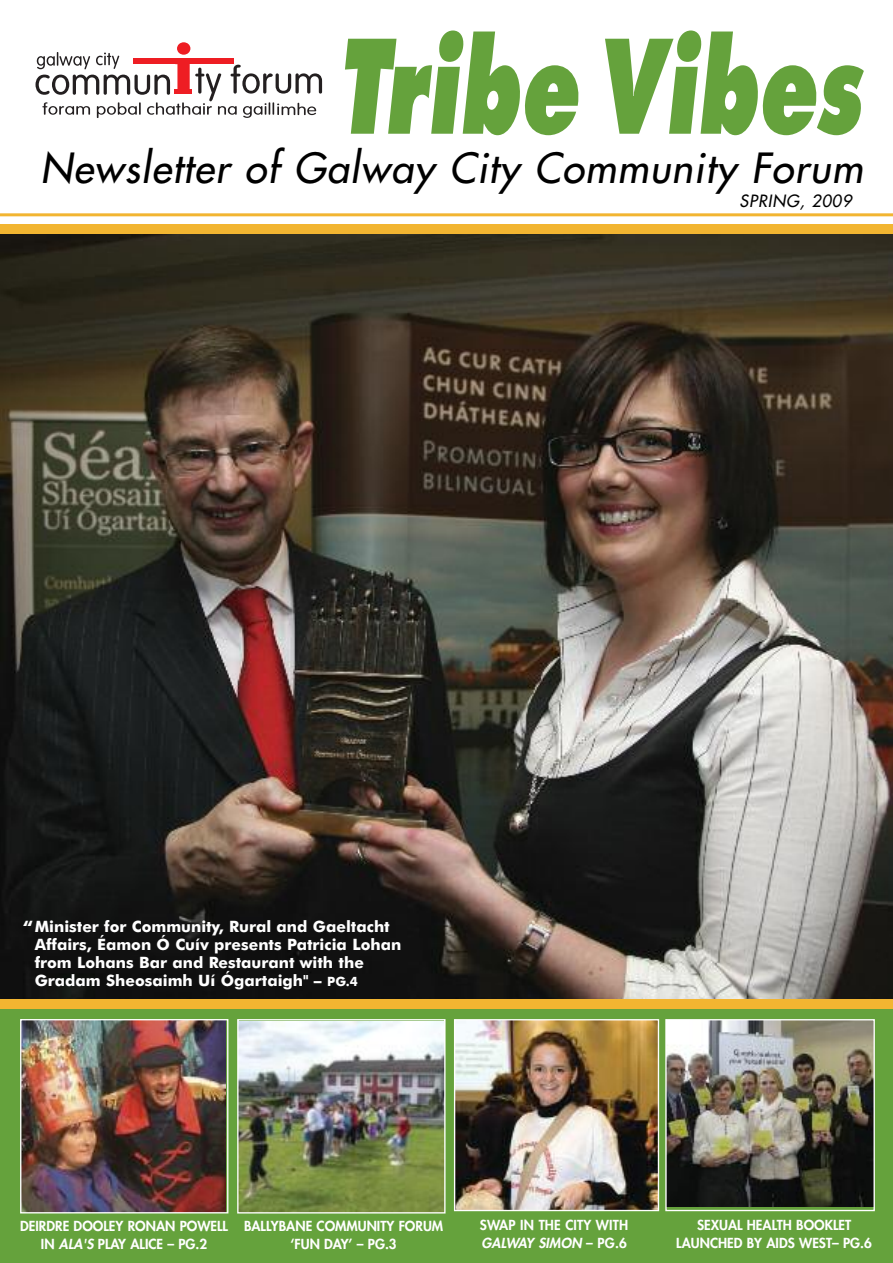
<style>
.page{position:relative;width:893px;height:1263px;background:#fff}
.page>*{position:absolute;margin:0;border:0;box-sizing:border-box;transform-origin:0 0}
.t1{font:italic 800 126px "Futura";color:#65a23c;scale:.67 1}
.t2{font:italic 40.5px "Futura";letter-spacing:.03em;color:#000}
.t3{font:italic 16.5px "Futura";letter-spacing:.045em;color:#000}
.t4{font:700 15.6px/18px "Futura BT";color:#fff}
.t5{font:800 13.5px/18px "Futura";color:#fff;text-align:center}
.s1{font-size:17.1px}
.s2{font-size:12.9px}
.s3{font-style:italic}
</style>
<div class="page">
<img style="left:0;top:233px;width:893px;height:766px">
<svg style="left:36px;top:42px;width:286px;height:76px"></svg>
<hr style="left:0;top:213px;width:893px;height:3px;background:#f2b531">
<div style="left:0;top:1008px;width:893px;height:255px;background:#65a23c"></div>
<img style="left:456px;top:1021px;width:201px;height:188px">
<div style="left:454px;top:1019px;width:205px;height:192px;border:1px solid #fff"></div>
<img style="left:239px;top:1021px;width:205px;height:190px">
<div style="left:237px;top:1019px;width:209px;height:194px;border:1px solid #fff"></div>
<img style="left:22px;top:1021px;width:204px;height:190px">
<div style="left:20px;top:1019px;width:208px;height:194px;border:1px solid #fff"></div>
<img style="left:667px;top:1021px;width:206px;height:186px">
<div style="left:665px;top:1019px;width:210px;height:192px;border:1px solid #fff"></div>
<div style="left:0;top:224px;width:893px;height:9px;background:#f2b531"></div>
<div style="left:0;top:999px;width:893px;height:9px;background:#f2b531"></div>
<h1 class="t1" style="left:337px;top:32px;width:782px">Tribe Vibes</h1>
<h2 class="t2" style="left:40px;top:148px;width:824px">Newsletter of Galway City Community Forum</h2>
<p class="t3" style="left:740px;top:192px;width:114px">SPRING, 2009</p>
<p class="t4" style="left:35px;top:919px;width:368px;text-indent:-12px"><span class="s1">“</span>Minister for Community, Rural and Gaeltacht Affairs, Éamon Ó Cuív presents Patricia Lohan from Lohans Bar and Restaurant with the Gradam Sheosaimh Uí Ógartaigh" – <span class="s2">PG.4</span></p>
<p class="t5" style="left:20px;top:1217px;width:209px">DEIRDRE DOOLEY RONAN POWELL<br>IN <span class="s3">ALA'S</span> PLAY ALICE – PG.2</p>
<p class="t5" style="left:480px;top:1216px;width:150px;text-align:left">SWAP IN THE CITY WITH<br><span class="s3">GALWAY SIMON</span> – PG.6</p>
<p class="t5" style="left:244px;top:1217px;width:201px">BALLYBANE COMMUNITY FORUM ‘FUN DAY’ – PG.3</p>
<p class="t5" style="left:676px;top:1216px;width:197px">SEXUAL HEALTH BOOKLET<br>LAUNCHED BY AIDS WEST– PG.6</p>
</div>
